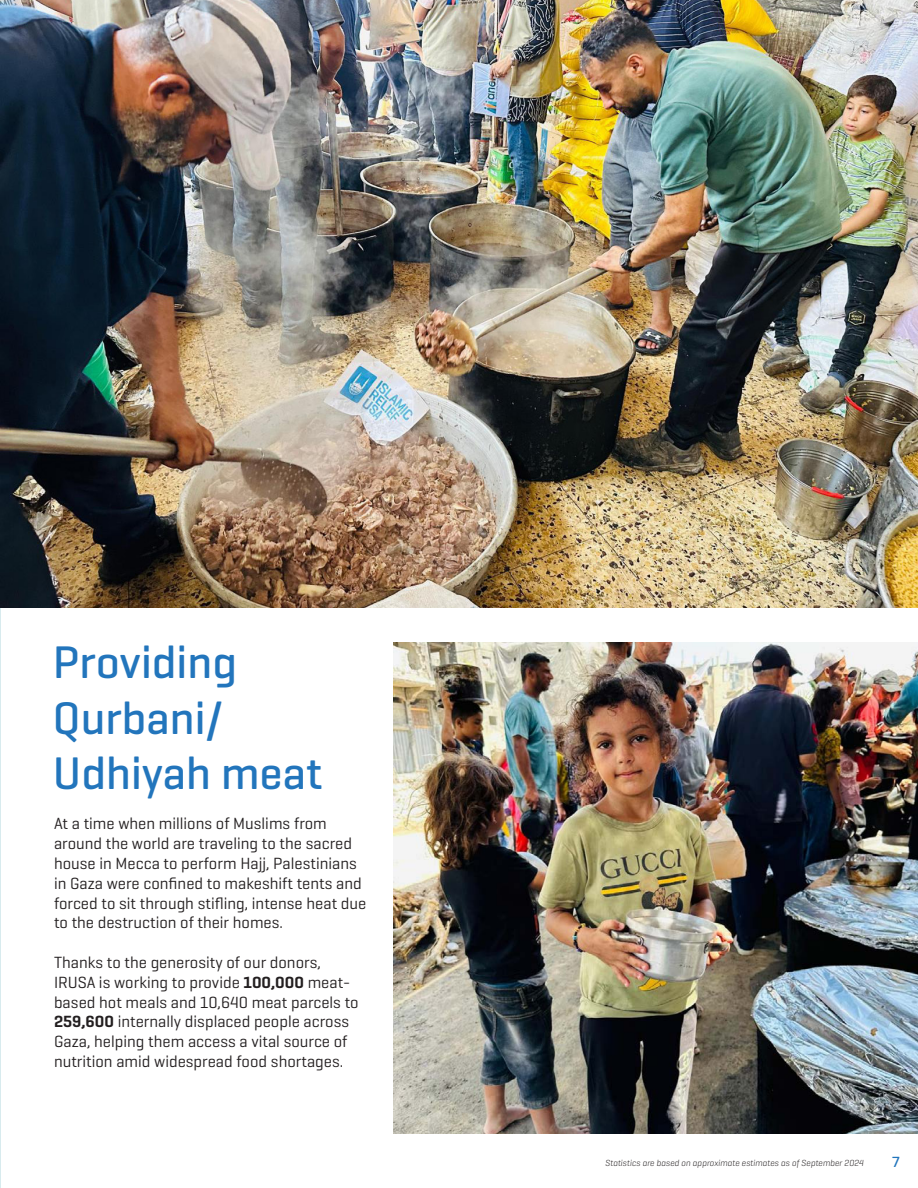
<style>
.page{position:relative;width:918px;height:1188px;background:#fff}
.page>*{position:absolute;margin:0;border:0;box-sizing:border-box;transform-origin:0 0}
.t1{font:500 46.5px/55.8px "Geogrotesque";color:#2275bc}
.t2{font:16.5px/19.8px "Geogrotesque";color:#231f20}
.t3{font:500 15px "Geogrotesque";color:#2275bc}
.t4{font:italic 300 9px "Geogrotesque";color:#231f20}
.s1{font-weight:600}
</style>
<div class="page">
<img style="left:393px;top:643px;width:525px;height:491px">
<img style="left:0;top:0;width:918px;height:608px">
<h1 class="t1" style="left:53px;top:633px;width:271px">Providing<br>Qurbani/<br>Udhiyah meat</h1>
<p class="t2" style="left:54px;top:813px;width:314px">At a time when millions of Muslims from around the world are traveling to the sacred house in Mecca to perform Hajj, Palestinians in Gaza were confined to makeshift tents and forced to sit through stifling, intense heat due to the destruction of their homes.</p>
<p class="t2" style="left:54px;top:952px;width:306px">Thanks to the generosity of our donors, IRUSA is working to provide <span class="s1">100,000</span> meat&shy;based hot meals and 10,640 meat parcels to <span class="s1">259,600</span> internally displaced people across Gaza, helping them access a vital source of nutrition amid widespread food shortages.</p>
<p class="t4" style="left:606px;top:1158px;width:260px">Statistics are based on approximate estimates as of September 2024</p>
<p class="t3" style="left:892px;top:1152px;width:9px">7</p>
</div>
